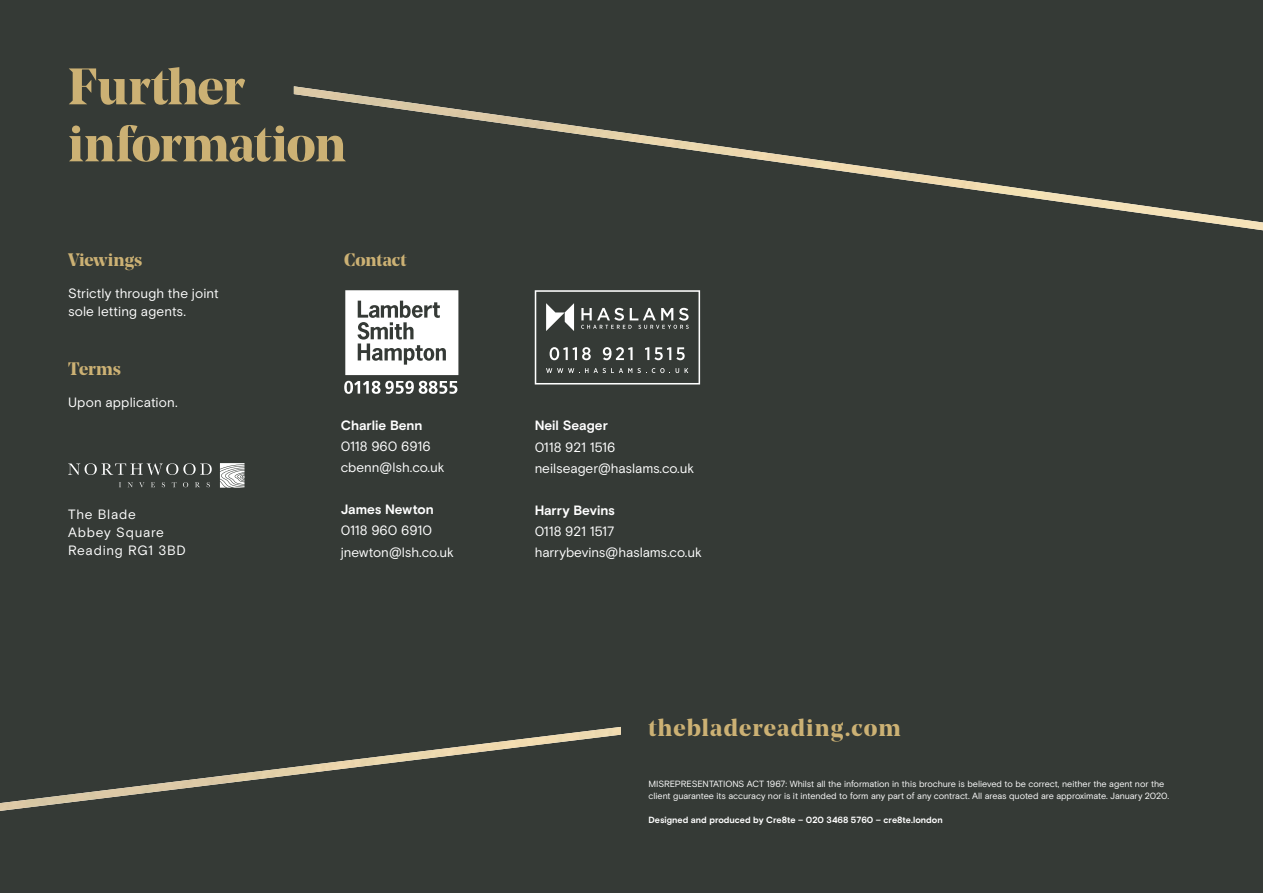
<style>
.page{position:relative;width:1263px;height:893px;background:#353a36}
.page>*{position:absolute;margin:0;border:0;box-sizing:border-box;transform-origin:0 0}
.t1{font:700 51px/57px "Noe Display";letter-spacing:-.015em;color:#ccb174}
.t2{font:700 24px "Noe Display";letter-spacing:.05em;color:#ccb174}
.t3{font:700 18px "Noe Display";color:#ccb174}
.t4{font:13.5px/21px "Basis Grotesque Pro";color:#fff}
.t5{font:700 13.5px "Basis Grotesque Pro";color:#fff}
.t6{font:13.5px/18px "Basis Grotesque Pro";letter-spacing:.055em;color:#fff}
.t7{font:9px/12px "Basis Grotesque Pro";letter-spacing:-.01em;color:#fff}
.t8{font:700 9px "Basis Grotesque Pro";color:#fff}
</style>
<div class="page">
<img style="left:0;top:727px;width:621px;height:84px">
<img style="left:294px;top:86px;width:969px;height:144px">
<svg style="left:345px;top:290px;width:113px;height:85px;background:#d8d9d8"></svg>
<svg style="left:344px;top:381px;width:113px;height:13px"></svg>
<svg style="left:535px;top:290px;width:165px;height:94px"></svg>
<svg style="left:68px;top:463px;width:144px;height:12px"></svg>
<svg style="left:220px;top:463px;width:24px;height:25px"></svg>
<svg style="left:128px;top:482px;width:5px;height:5px"></svg>
<svg style="left:139px;top:482px;width:5px;height:5px"></svg>
<svg style="left:151px;top:482px;width:4px;height:5px"></svg>
<svg style="left:162px;top:482px;width:3px;height:5px"></svg>
<svg style="left:172px;top:482px;width:5px;height:5px"></svg>
<svg style="left:183px;top:482px;width:5px;height:5px"></svg>
<svg style="left:195px;top:482px;width:5px;height:5px"></svg>
<svg style="left:207px;top:482px;width:3px;height:5px"></svg>
<h1 class="t1" style="left:68px;top:57px;width:279px">Further information</h1>
<h3 class="t3" style="left:68px;top:248px;width:76px">Viewings</h3>
<h3 class="t4" style="left:68px;top:284px;width:152px;line-height:18px">Strictly through the joint sole letting agents.</h3>
<h3 class="t3" style="left:68px;top:358px;width:54px">Terms</h3>
<h3 class="t4" style="left:68px;top:392px;width:111px">Upon application.</h3>
<h3 class="t6" style="left:68px;top:506px;width:119px">The Blade<br>Abbey Square<br>Reading RG1 3BD</h3>
<h3 class="t3" style="left:344px;top:248px;width:64px">Contact</h3>
<h3 class="t5" style="left:341px;top:418px;width:83px">Charlie Benn</h3>
<h3 class="t4" style="left:341px;top:437px;width:105px">0118 960 6916 cbenn@lsh.co.uk</h3>
<h3 class="t5" style="left:341px;top:502px;width:94px">James Newton</h3>
<h3 class="t4" style="left:341px;top:521px;width:115px">0118 960 6910 jnewton@lsh.co.uk</h3>
<h3 class="t5" style="left:535px;top:418px;width:75px">Neil Seager</h3>
<h3 class="t4" style="left:535px;top:437px;width:161px">0118 921 1516 neilseager@haslams.co.uk</h3>
<h3 class="t5" style="left:535px;top:502px;width:82px">Harry Bevins</h3>
<h3 class="t4" style="left:535px;top:521px;width:168px">0118 921 1517 harrybevins@haslams.co.uk</h3>
<h2 class="t2" style="left:648px;top:712px;width:254px">thebladereading.com</h2>
<p class="t7" style="left:648px;top:778px;width:522px">MISREPRESENTATIONS ACT 1967: Whilst all the information in this brochure is believed to be correct, neither the agent nor the client guarantee its accuracy nor is it intended to form any part of any contract. All areas quoted are approximate. January 2020.</p>
<p class="t8" style="left:648px;top:814px;width:296px">Designed and produced by Cre8te – 020 3468 5760 – cre8te.london</p>
</div>
